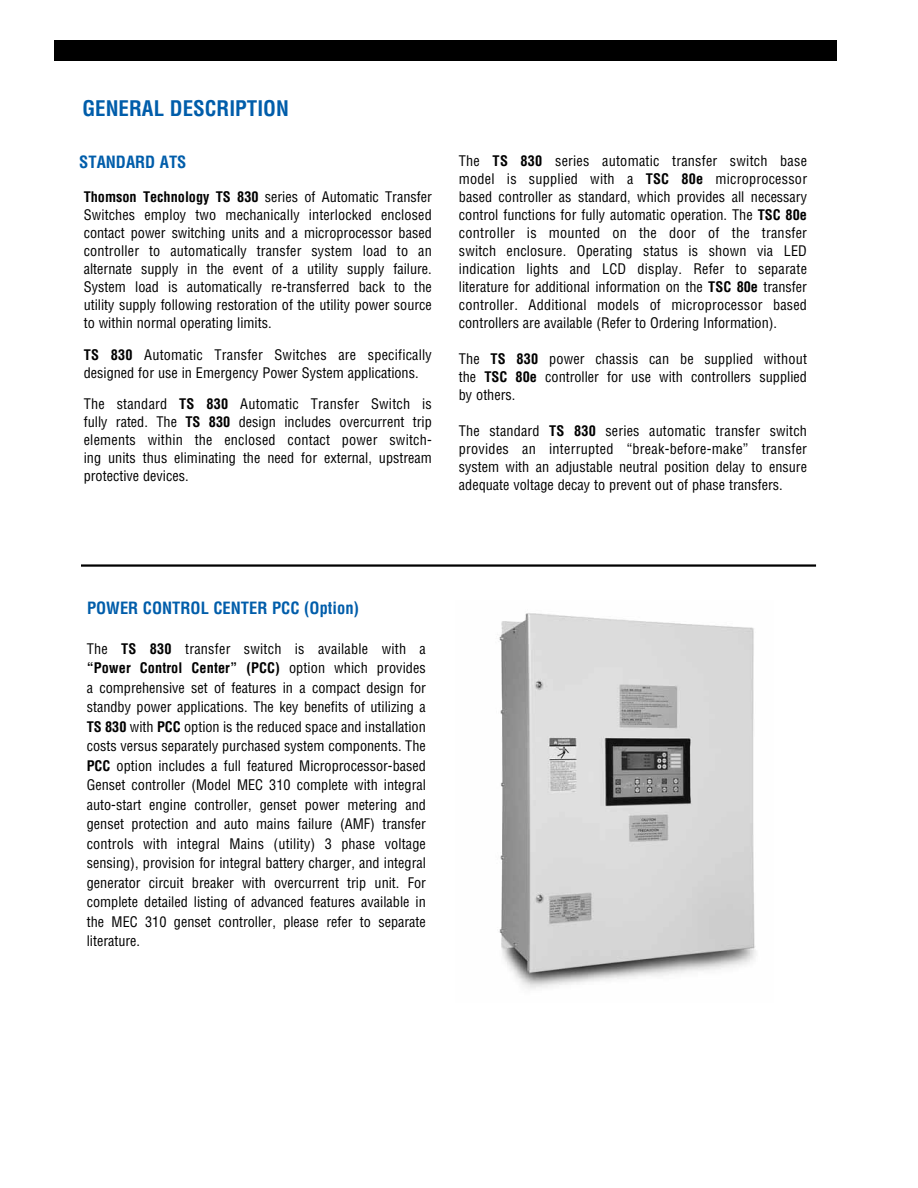
<style>
.page{position:relative;width:918px;height:1188px;background:#fff}
.page>*{position:absolute;margin:0;border:0;box-sizing:border-box;transform-origin:0 0}
.t1{font:700 condensed 21px "Helvetica";color:#005daa}
.t2{font:700 condensed 16.5px "Helvetica";color:#005daa}
.t3{font:condensed 14.25px/18px "Helvetica";color:#000;text-align:justify}
.s1{font-weight:700}
</style>
<div class="page">
<div style="left:54px;top:40px;width:783px;height:21px;background:#000"></div>
<img style="left:499px;top:613px;width:257px;height:376px">
<hr style="left:81px;top:564px;width:735px;height:3px;background:#000">
<h1 class="t1" style="left:82px;top:95px;width:208px">GENERAL DESCRIPTION</h1>
<p class="t2" style="left:79px;top:152px;width:109px">STANDARD ATS</p>
<p class="t3" style="left:84px;top:188px;width:350px"><span class="s1">Thomson Technology TS 830</span> series of Automatic Transfer Switches employ two mechanically interlocked enclosed contact power switching units and a microprocessor based controller to automatically transfer system load to an alternate supply in the event of a utility supply failure.<br>System load is automatically re-transferred back to the utility supply following restoration of the utility power source to within normal operating limits.</p>
<p class="t3" style="left:84px;top:346px;width:350px"><span class="s1">TS 830</span> Automatic Transfer Switches are specifically designed for use in Emergency Power System applications.</p>
<p class="t3" style="left:84px;top:395px;width:350px">The standard <span class="s1">TS 830</span> Automatic Transfer Switch is fully rated. The <span class="s1">TS 830</span> design includes overcurrent trip elements within the enclosed contact power switch&shy;ing units thus eliminating the need for external, upstream protective devices.</p>
<p class="t3" style="left:459px;top:152px;width:350px">The <span class="s1">TS 830</span> series automatic transfer switch base model is supplied with a <span class="s1">TSC 80e</span> microprocessor based controller as standard, which provides all necessary control functions for fully automatic operation. The <span class="s1">TSC 80e </span>controller is mounted on the door of the transfer switch enclosure. Operating status is shown via LED indication lights and LCD display. Refer to separate literature for additional information on the <span class="s1">TSC 80e</span> transfer controller. Additional models of microprocessor based controllers are available (Refer to Ordering Information).</p>
<p class="t3" style="left:459px;top:350px;width:350px">The <span class="s1">TS 830</span> power chassis can be supplied without the <span class="s1">TSC 80e</span> controller for use with controllers supplied by others.</p>
<p class="t3" style="left:459px;top:422px;width:350px">The standard <span class="s1">TS 830</span> series automatic transfer switch provides an interrupted “break-before-make” transfer system with an adjustable neutral position delay to ensure adequate voltage decay to prevent out of phase transfers.</p>
<p class="t2" style="left:87px;top:597px;width:274px">POWER CONTROL CENTER PCC (Option)</p>
<p class="t3" style="left:87px;top:639px;width:341px;line-height:19.5px">The <span class="s1">TS 830</span> transfer switch is available with a <span class="s1">“Power Control Center” (PCC)</span> option which provides a comprehensive set of features in a compact design for standby power applications. The key benefits of utilizing a <span class="s1">TS 830</span> with <span class="s1">PCC</span> option is the reduced space and installation costs versus separately purchased system components. The <span class="s1">PCC</span> option includes a full featured Microprocessor-based Genset controller (Model MEC 310 complete with integral auto-start engine controller, genset power metering and genset protection and auto mains failure (AMF) transfer controls with integral Mains (utility) 3 phase voltage sensing), provision for integral battery charger, and integral generator circuit breaker with overcurrent trip unit. For complete detailed listing of advanced features available in the MEC 310 genset controller, please refer to separate literature.</p>
</div>
